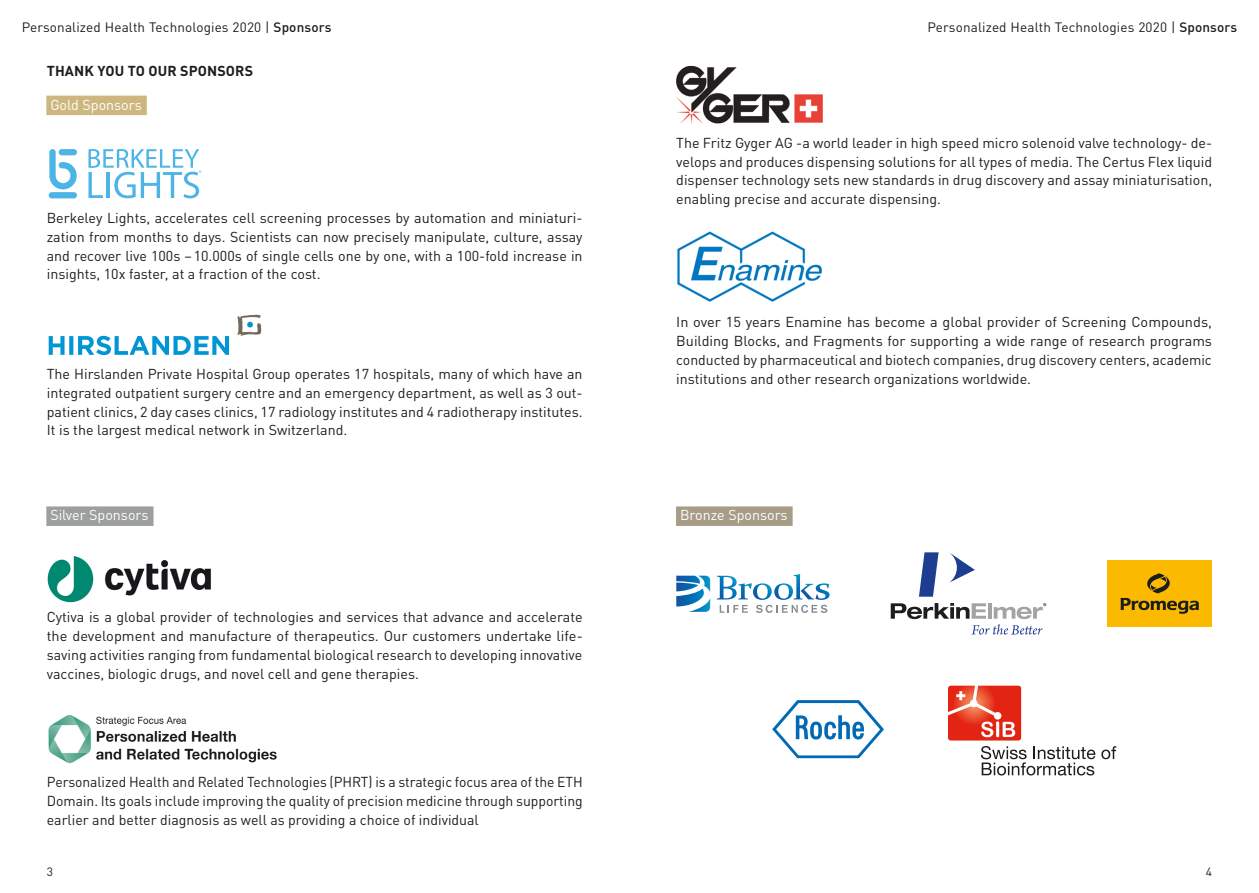
<style>
.page{position:relative;width:1259px;height:893px;background:#fff}
.page>*{position:absolute;margin:0;border:0;box-sizing:border-box;transform-origin:0 0}
.lauftext{font:14.25px/18.8px "DIN Pro";color:#1d1d1b;text-align:justify}
.lauftext-2{font:14.25px "DIN Pro";color:#fff}
.titel_lauftext{font:700 14.25px "DIN Pro";letter-spacing:.01em;color:#1d1d1b}
.t1{font:13.5px "DIN Pro";letter-spacing:.01em;color:#1d1d1b}
.t2{font:12px "DIN Pro";color:#1d1d1b}
.s1{font-weight:500}
</style>
<div class="page">
<div style="left:46px;top:96px;width:101px;height:19px;background:#ceb67f"></div>
<div style="left:46px;top:506px;width:107px;height:20px;background:#9d9e9f"></div>
<svg style="left:49px;top:149px;width:28px;height:40px"></svg>
<div style="left:49px;top:192px;width:28px;height:6px;background:#4db4e6;border-radius:3px"></div>
<svg style="left:88px;top:149px;width:113px;height:49px"></svg>
<svg style="left:237px;top:315px;width:24px;height:21px"></svg>
<svg style="left:49px;top:336px;width:180px;height:19px"></svg>
<img style="left:48px;top:556px;width:163px;height:47px">
<img style="left:48px;top:715px;width:229px;height:48px">
<div style="left:676px;top:506px;width:116px;height:20px;background:#a69c87"></div>
<img style="left:676px;top:66px;width:147px;height:58px">
<img style="left:677px;top:231px;width:145px;height:71px">
<svg style="left:945px;top:683px;width:79px;height:60px"></svg>
<svg style="left:948px;top:686px;width:73px;height:54px;background:#e9503e"></svg>
<svg style="left:1101px;top:746px;width:15px;height:13px"></svg>
<svg style="left:981px;top:746px;width:114px;height:29px"></svg>
<svg style="left:772px;top:700px;width:112px;height:58px"></svg>
<div style="left:1107px;top:560px;width:105px;height:67px;background:#fbba00"></div>
<svg style="left:1120px;top:573px;width:78px;height:41px"></svg>
<svg style="left:676px;top:576px;width:34px;height:36px"></svg>
<svg style="left:717px;top:574px;width:112px;height:39px"></svg>
<svg style="left:949px;top:552px;width:26px;height:31px"></svg>
<svg style="left:919px;top:552px;width:19px;height:45px"></svg>
<svg style="left:890px;top:603px;width:156px;height:32px"></svg>
<p class="t1" style="left:22px;top:16px;width:311px">Personalized Health Technologies 2020 | <span class="s1">Sponsors</span></p>
<p class="titel_lauftext" style="left:47px;top:59px;width:208px">THANK YOU TO OUR SPONSORS</p>
<p class="lauftext-2" style="left:50px;top:93px;width:93px">Gold Sponsors</p>
<p class="lauftext" style="left:47px;top:207px;width:537px">Berkeley Lights, accelerates cell screening processes by automation and miniaturi&shy;zation from months to days. Scientists can now precisely manipulate, culture, assay and recover live 100s –10.000s of single cells one by one, with a 100-fold increase in insights, 10x faster, at a fraction of the cost.</p>
<p class="lauftext" style="left:47px;top:363px;width:537px">The Hirslanden Private Hospital Group operates 17 hospitals, many of which have an integrated outpatient surgery centre and an emergency department, as well as 3 out&shy;patient clinics, 2 day cases clinics, 17 radiology institutes and 4 radiotherapy institutes.<br>It is the largest medical network in Switzerland.</p>
<p class="lauftext-2" style="left:50px;top:504px;width:100px">Silver Sponsors</p>
<p class="lauftext" style="left:47px;top:606px;width:537px">Cytiva is a global provider of technologies and services that advance and accelerate the development and manufacture of therapeutics. Our customers undertake life&shy;saving activities ranging from fundamental biological research to developing innovative vaccines, biologic drugs, and novel cell and gene therapies.</p>
<p class="lauftext" style="left:47px;top:771px;width:537px">Personalized Health and Related Technologies (PHRT) is a strategic focus area of the ETH Domain. Its goals include improving the quality of precision medicine through supporting earlier and better diagnosis as well as providing a choice of individual</p>
<p class="t2" style="left:47px;top:862px;width:8px">3</p>
<p class="t1" style="left:927px;top:16px;width:311px">Personalized Health Technologies 2020 | <span class="s1">Sponsors</span></p>
<p class="lauftext" style="left:676px;top:132px;width:537px">The Fritz Gyger AG -a world leader in high speed micro solenoid valve technology- de&shy;velops and produces dispensing solutions for all types of media. The Certus Flex liquid dispenser technology sets new standards in drug discovery and assay miniaturisation, enabling precise and accurate dispensing.</p>
<p class="lauftext" style="left:676px;top:311px;width:537px">In over 15 years Enamine has become a global provider of Screening Compounds, Building Blocks, and Fragments for supporting a wide range of research programs conducted by pharmaceutical and biotech companies, drug discovery centers, academic institutions and other research organizations worldwide.</p>
<p class="lauftext-2" style="left:680px;top:504px;width:109px">Bronze Sponsors</p>
<p class="t2" style="left:1206px;top:862px;width:8px">4</p>
</div>
